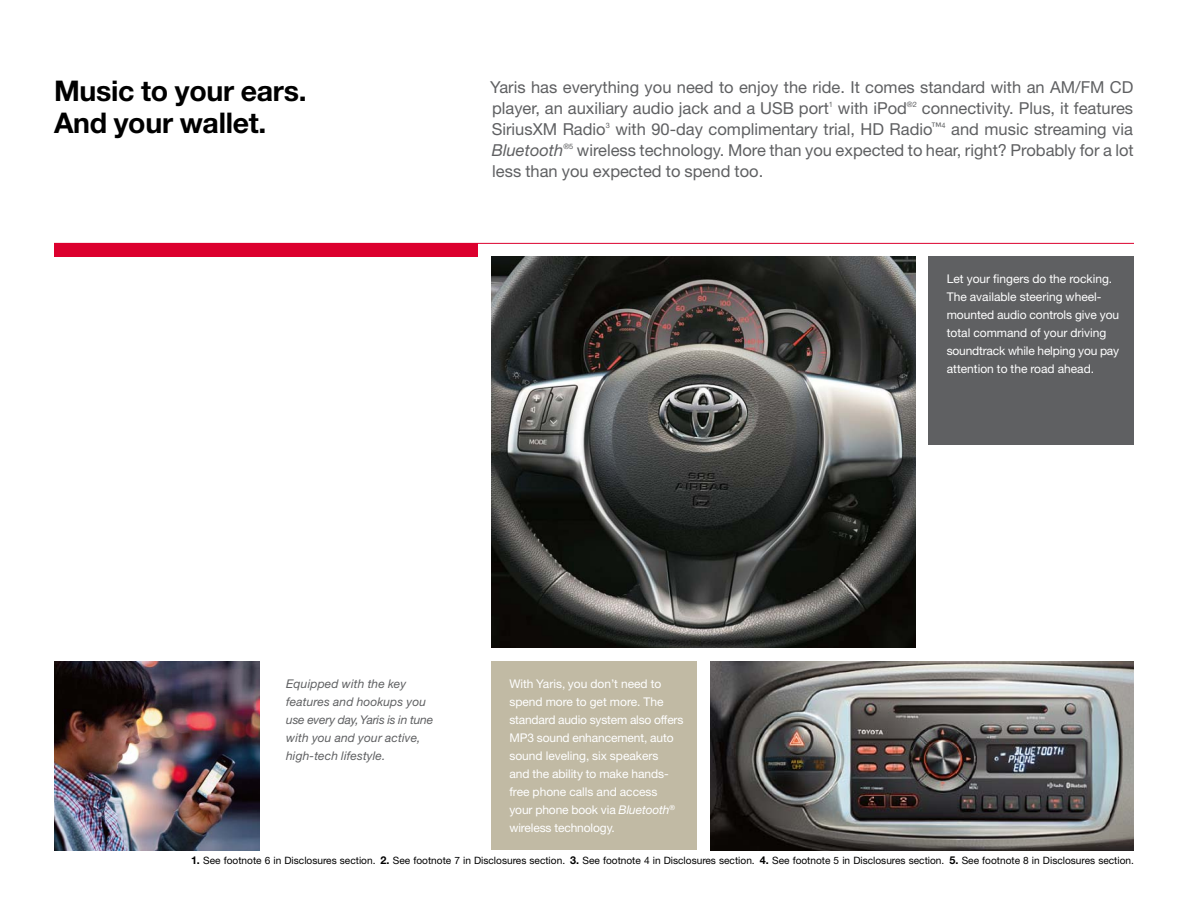
<style>
.page{position:relative;width:1188px;height:918px;background:#fff}
.page>*{position:absolute;margin:0;border:0;box-sizing:border-box;transform-origin:0 0}
.t1{font:700 28.5px/31.5px "Helvetica Neue LT Std";letter-spacing:-.01em;color:#000}
.t2{font:16.5px/21px "Helvetica Neue LT Std";color:#5f6062;text-align:justify}
.t3{font:12px/18px "Helvetica Neue LT Std";color:#fff}
.t4{font:italic 12px/18px "Helvetica Neue LT Std";letter-spacing:.01em;color:#5f6062}
.t5{font:10.2px "Helvetica Neue LT Std";color:#000}
.s1{font-style:italic}
.s2{font-weight:700;font-size:10.8px}
</style>
<div class="page">
<img style="left:491px;top:256px;width:424px;height:392px">
<img style="left:710px;top:662px;width:424px;height:188px">
<div style="left:929px;top:256px;width:205px;height:190px;background:#5f6062"></div>
<div style="left:491px;top:662px;width:206px;height:188px;background:#c1baa4"></div>
<div style="left:54px;top:243px;width:424px;height:13px;background:#dc002e"></div>
<hr style="left:54px;top:243px;width:1080px;height:1px;background:#dc002e">
<img style="left:54px;top:662px;width:205px;height:188px">
<h1 class="t1" style="left:54px;top:75px;width:254px">Music to your ears.<br>And your wallet.</h1>
<p class="t2" style="left:490px;top:76px;width:645px">Yaris has everything you need to enjoy the ride. It comes standard with an AM/FM CD player, an auxiliary audio jack and a USB port<sup>1</sup> with iPod<sup>®2</sup> connectivity. Plus, it features SiriusXM Radio<sup>3</sup> with 90-day complimentary trial, HD Radio<sup>™</sup><sup>4</sup> and music streaming via <span class="s1">Bluetooth</span><sup>®5</sup> wireless technology. More than you expected to hear, right? Probably for a lot less than you expected to spend too.</p>
<p class="t3" style="left:947px;top:270px;width:174px">Let your fingers do the rocking.<br>The available steering wheel&shy;mounted audio controls give you total command of your driving soundtrack while helping you pay attention to the road ahead.</p>
<p class="t4" style="left:286px;top:675px;width:148px">Equipped with the key features and hookups you use every day, Yaris is in tune with you and your active, high-tech lifestyle.</p>
<p class="t3" style="left:509px;top:675px;width:176px">With Yaris, you don’t need to spend more to get more. The standard audio system also offers<br>MP3 sound enhancement, auto sound leveling, six speakers<br>and the ability to make hands&shy;free phone calls and access your phone book via <span class="s1">Bluetooth</span><sup>® </sup>wireless technology.</p>
<p class="t5" style="left:191px;top:854px;width:944px"><span class="s2">1.</span> See footnote 6 in Disclosures section. <span class="s2">2.</span> See footnote 7 in Disclosures section. <span class="s2">3.</span> See footnote 4 in Disclosures section. <span class="s2">4.</span> See footnote 5 in Disclosures section. <span class="s2">5.</span> See footnote 8 in Disclosures section.</p>
</div>
